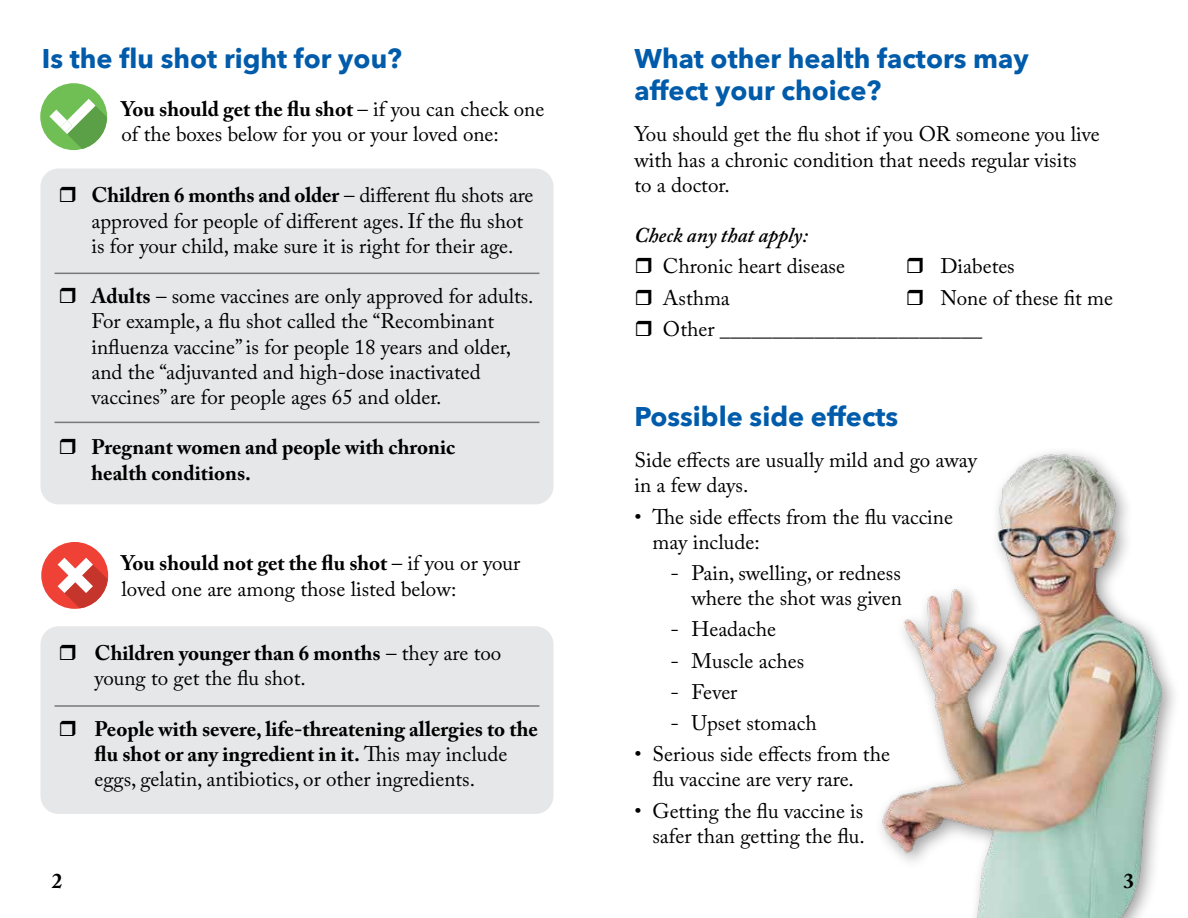
<style>
.page{position:relative;width:1188px;height:918px;background:#fff}
.page>*{position:absolute;margin:0;border:0;box-sizing:border-box;transform-origin:0 0}
.t1{font:700 27px/32.4px "Avenir Next";color:#005baa}
.t2{font:21px/25.2px "Adobe Caslon Pro";color:#000}
.t3{font:700 21px/25.2px "Adobe Caslon Pro";color:#000}
.t4{font:italic 600 21px "Adobe Caslon Pro";color:#000}
.s1{font-weight:700}
.s2{font-weight:400}
</style>
<div class="page">
<div style="left:40px;top:83px;width:67px;height:67px;background:#70bf54;border-radius:50%"></div>
<svg style="left:49px;top:99px;width:58px;height:51px"></svg>
<div style="left:41px;top:542px;width:67px;height:67px;background:#ef4136;border-radius:50%"></div>
<svg style="left:58px;top:558px;width:50px;height:51px"></svg>
<div style="left:40px;top:169px;width:514px;height:335px;background:#e6e7e8;border-radius:18px"></div>
<div style="left:40px;top:626px;width:514px;height:188px;background:#e6e7e8;border-radius:18px"></div>
<img style="left:881px;top:452px;width:294px;height:466px">
<hr style="left:55px;top:273px;width:484px;height:1px;background:#77787b">
<hr style="left:55px;top:422px;width:484px;height:1px;background:#77787b">
<hr style="left:55px;top:705px;width:484px;height:2px;background:#77787b">
<p class="t1" style="left:42px;top:41px;width:362px">Is the flu shot right for you?</p>
<p class="t2" style="left:121px;top:96px;width:424px"><span class="s1">You should get the flu shot</span> – if you can check one of the boxes below for you or your loved one:</p>
<p class="t2" style="left:91px;top:182px;width:443px"><span class="s1">Children 6 months and older</span> – different flu shots are approved for people of different ages. If the flu shot is for your child, make sure it is right for their age.</p>
<p class="t2" style="left:91px;top:283px;width:444px"><span class="s1">Adults</span> – some vaccines are only approved for adults.<br>For example, a flu shot called the “Recombinant influenza vaccine” is for people 18 years and older, and the “adjuvanted and high-dose inactivated vaccines” are for people ages 65 and older.</p>
<p class="t3" style="left:91px;top:434px;width:365px">Pregnant women and people with chronic health conditions.</p>
<p class="t2" style="left:121px;top:551px;width:400px"><span class="s1">You should not get the flu shot</span> – if you or your loved one are among those listed below:</p>
<p class="t2" style="left:94px;top:640px;width:408px"><span class="s1">Children younger than 6 months</span> – they are too young to get the flu shot.</p>
<p class="t3" style="left:94px;top:716px;width:445px">People with severe, life-threatening allergies to the flu shot or any ingredient in it. <span class="s2">This may include eggs, gelatin, antibiotics, or other ingredients.</span></p>
<p class="t1" style="left:634px;top:41px;width:396px">What other health factors may affect your choice?</p>
<p class="t2" style="left:634px;top:121px;width:467px">You should get the flu shot if you OR someone you live with has a chronic condition that needs regular visits<br>to a doctor.</p>
<p class="t4" style="left:634px;top:223px;width:175px">Check any that apply:</p>
<p class="t2" style="left:663px;top:253px;width:184px">Chronic heart disease</p>
<p class="t2" style="left:940px;top:253px;width:76px">Diabetes</p>
<p class="t2" style="left:663px;top:285px;width:68px">Asthma</p>
<p class="t2" style="left:663px;top:282px;width:452px;line-height:31.2px;text-indent:277px">None of these fit me<br>Other _________________________</p>
<p class="t1" style="left:634px;top:400px;width:265px">Possible side effects</p>
<p class="t2" style="left:634px;top:447px;width:344px">Side effects are usually mild and go away in a few days.</p>
<p class="t2" style="left:652px;top:504px;width:302px;text-indent:-18px">• The side effects from the flu vaccine may include:</p>
<p class="t2" style="left:670px;top:560px;width:233px;text-align:right">- Pain, swelling, or redness where the shot was given</p>
<p class="t2" style="left:670px;top:616px;width:107px">- Headache</p>
<p class="t2" style="left:670px;top:648px;width:135px">- Muscle aches</p>
<p class="t2" style="left:670px;top:679px;width:68px">- Fever</p>
<p class="t2" style="left:670px;top:710px;width:148px">- Upset stomach</p>
<p class="t2" style="left:652px;top:741px;width:239px;text-indent:-18px">• Serious side effects from the flu vaccine are very rare.</p>
<p class="t2" style="left:634px;top:798px;width:232px;text-align:right">• Getting the flu vaccine is safer than getting the flu.</p>
<p class="t3" style="left:52px;top:868px;width:12px">2</p>
<p class="t3" style="left:1123px;top:868px;width:12px">3</p>
</div>
